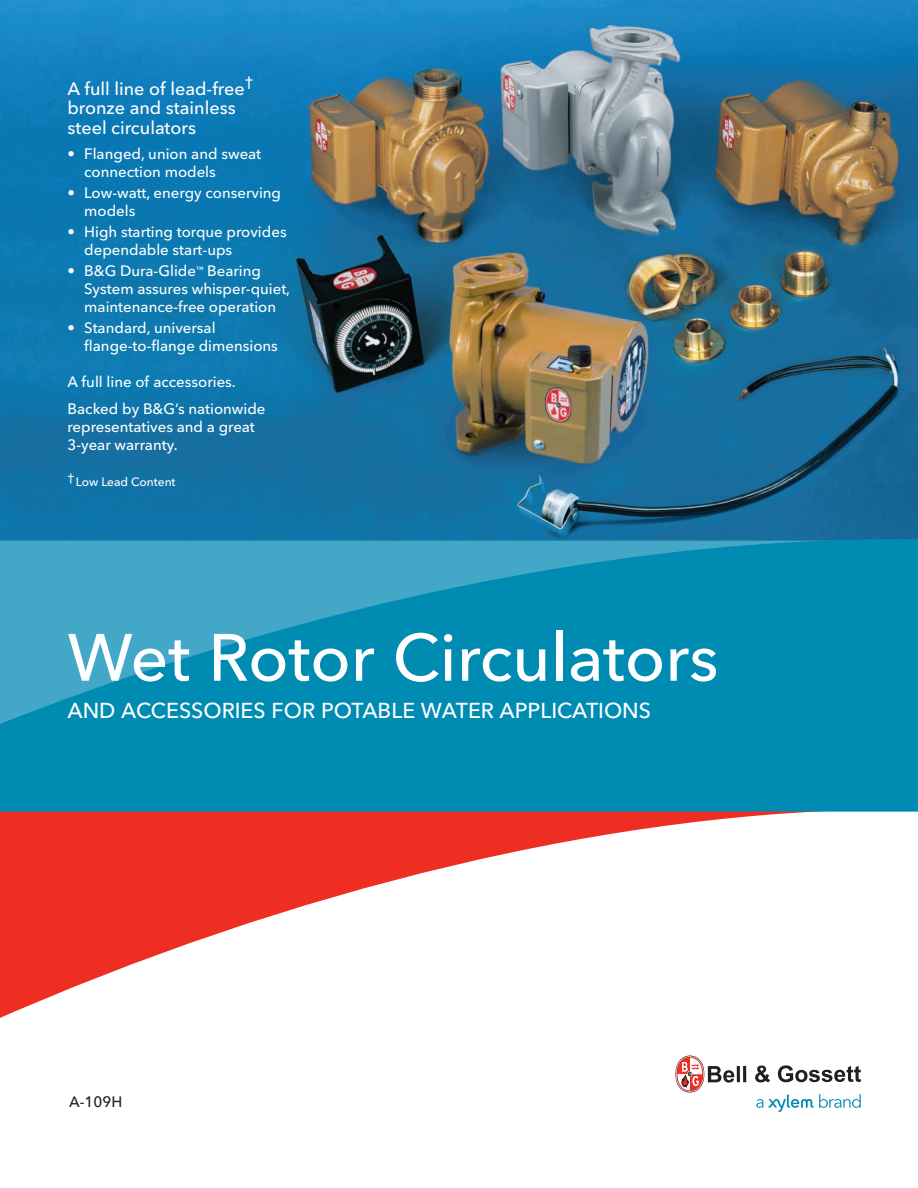
<style>
.page{position:relative;width:918px;height:1188px;background:#fff}
.page>*{position:absolute;margin:0;border:0;box-sizing:border-box;transform-origin:0 0}
.t1{font:500 66.15px "Avenir Next LT Pro";color:#fff}
.t2{font:500 21.45px "Avenir Next LT Pro";color:#fff}
.t3{font:500 18px/19.5px "Avenir Next LT Pro";color:#fff}
.t4{font:500 15px/18px "Avenir Next LT Pro";color:#fff}
.t5{font:500 15px "Avenir Next LT Pro";color:#231f20}
.t6{font:500 12px "Avenir Next LT Pro";color:#fff}
</style>
<div class="page">
<img style="left:0;top:0;width:918px;height:539px">
<svg style="left:0;top:812px;width:808px;height:206px"></svg>
<svg style="left:0;top:539px;width:918px;height:273px;background:#0f91b7"></svg>
<svg style="left:755px;top:1066px;width:15px;height:16px"></svg>
<svg style="left:676px;top:1056px;width:70px;height:36px"></svg>
<svg style="left:778px;top:1065px;width:83px;height:17px"></svg>
<svg style="left:756px;top:1094px;width:105px;height:18px"></svg>
<p class="t3" style="left:68px;top:79px;width:187px">A full line of lead-free<sup>† </sup>bronze and stainless steel circulators</p>
<p class="t4" style="left:84px;top:145px;width:178px;text-indent:-17px">• Flanged, union and sweat connection models</p>
<p class="t4" style="left:84px;top:184px;width:198px;text-indent:-17px">• Low-watt, energy conserving models</p>
<p class="t4" style="left:84px;top:223px;width:204px;text-indent:-17px">• High starting torque provides dependable start-ups</p>
<p class="t4" style="left:84px;top:262px;width:207px;text-indent:-17px">• B&amp;G Dura-Glide<sup>™</sup> Bearing<br>System assures whisper-quiet, maintenance-free operation</p>
<p class="t4" style="left:84px;top:319px;width:195px;text-indent:-17px">• Standard, universal flange-to-flange dimensions</p>
<p class="t4" style="left:67px;top:368px;width:200px;line-height:27px">A full line of accessories.<br>Backed by B&amp;G’s nationwide</p>
<p class="t4" style="left:67px;top:418px;width:189px">representatives and a great<br>3-year warranty.</p>
<p class="t6" style="left:68px;top:475px;width:110px">†Low Lead Content</p>
<h1 class="t1" style="left:68px;top:618px;width:652px">Wet Rotor Circulators</h1>
<h2 class="t2" style="left:68px;top:698px;width:585px">AND ACCESSORIES FOR POTABLE WATER APPLICATIONS</h2>
<p class="t5" style="left:69px;top:1093px;width:55px">A-109H</p>
</div>
